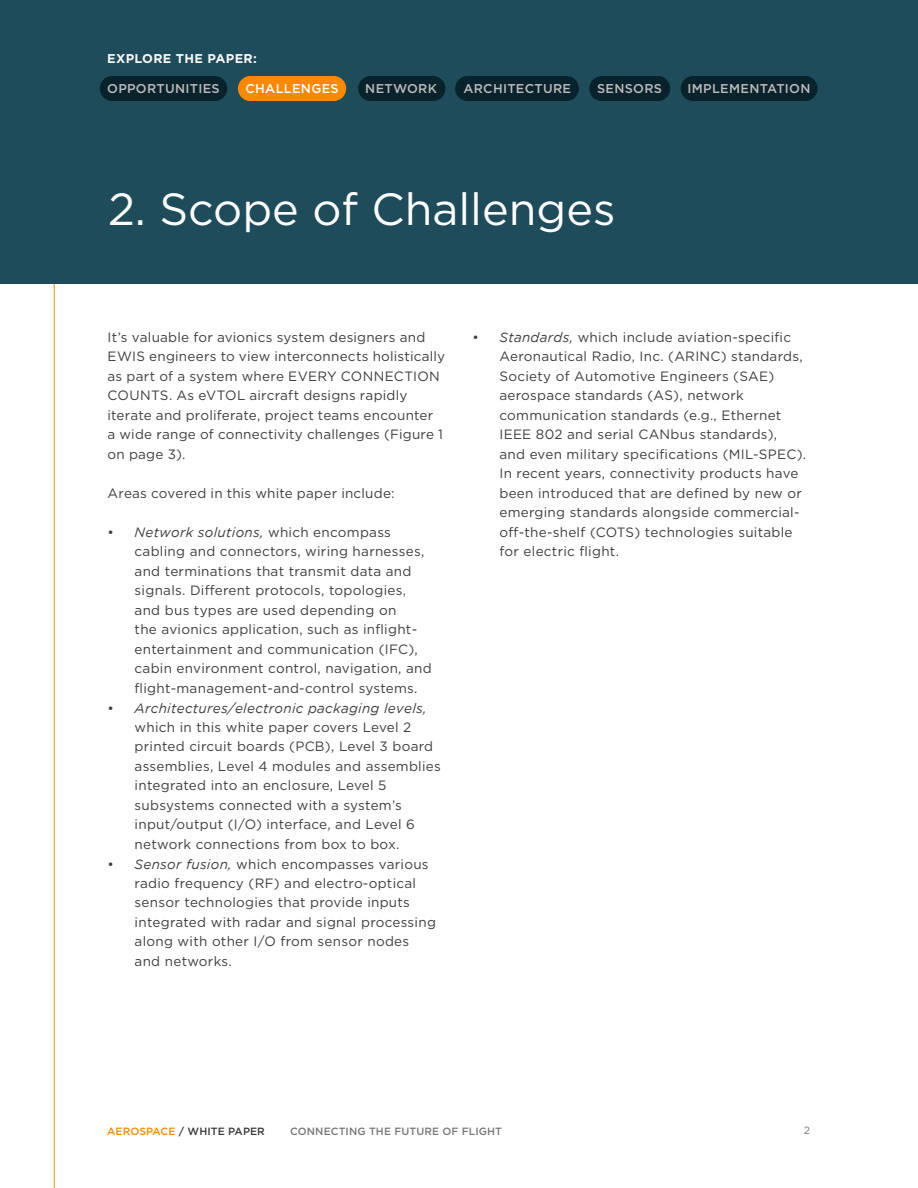
<style>
.page{position:relative;width:918px;height:1188px;background:#fff}
.page>*{position:absolute;margin:0;border:0;box-sizing:border-box;transform-origin:0 0}
.Chapter_Title{font:45px "Gotham";color:#fff}
.BODY_ALT{font:13.5px/19.5px "Gotham";letter-spacing:.02em;color:#3e3e3f}
.t1{font:500 12.75px "Gotham";letter-spacing:.025em;color:#bdbbbb}
.t2{font:700 12.75px "Gotham";letter-spacing:.025em;color:#f9f6f6}
.t3{font:500 12.75px "Gotham";letter-spacing:.025em;color:#fff}
.t4{font:500 10.5px "Gotham";letter-spacing:.01em;color:#77777a}
.t5{font:500 10.5px "Gotham";letter-spacing:.01em;color:#383838}
.t6{font:10.5px "Gotham";color:#747779}
.s1{font-style:italic}
.s2{color:#fa8900}
</style>
<div class="page">
<hr style="left:54px;top:0;width:1px;height:1188px;background:#fa8900">
<div style="left:0;top:0;width:918px;height:284px;background:#1e4c5a"></div>
<div style="left:589px;top:76px;width:81px;height:25px;background:#09232d;border-radius:13px"></div>
<div style="left:100px;top:76px;width:127px;height:25px;background:#09232d;border-radius:13px"></div>
<div style="left:238px;top:76px;width:108px;height:25px;background:#fa8900;border-radius:13px"></div>
<div style="left:358px;top:76px;width:88px;height:25px;background:#09232d;border-radius:13px"></div>
<div style="left:455px;top:76px;width:124px;height:25px;background:#09232d;border-radius:13px"></div>
<div style="left:681px;top:76px;width:137px;height:25px;background:#09232d;border-radius:13px"></div>
<p class="t2" style="left:107px;top:50px;width:151px">EXPLORE THE PAPER:</p>
<p class="t1" style="left:107px;top:80px;width:114px">OPPORTUNITIES</p>
<p class="t3" style="left:246px;top:80px;width:95px">CHALLENGES</p>
<p class="t1" style="left:365px;top:80px;width:73px">NETWORK</p>
<p class="t1" style="left:463px;top:80px;width:109px">ARCHITECTURE</p>
<p class="t1" style="left:597px;top:80px;width:66px">SENSORS</p>
<p class="t1" style="left:688px;top:80px;width:124px">IMPLEMENTATION</p>
<p class="Chapter_Title" style="left:108px;top:180px;width:509px">2. Scope of Challenges</p>
<p class="BODY_ALT" style="left:108px;top:327px;width:339px">It’s valuable for avionics system designers and EWIS engineers to view interconnects holistically as part of a system where EVERY CONNECTION COUNTS. As eVTOL aircraft designs rapidly iterate and proliferate, project teams encounter<br>a wide range of connectivity challenges (Figure 1 on page 3).</p>
<p class="BODY_ALT" style="left:108px;top:483px;width:288px">Areas covered in this white paper include:</p>
<p class="BODY_ALT" style="left:135px;top:522px;width:299px;text-indent:-27px">• <span class="s1">Network solutions,</span> which encompass cabling and connectors, wiring harnesses, and terminations that transmit data and signals. Different protocols, topologies, and bus types are used depending on<br>the avionics application, such as inflight&shy;entertainment and communication (IFC), cabin environment control, navigation, and flight-management-and-control systems.</p>
<p class="BODY_ALT" style="left:135px;top:698px;width:308px;text-indent:-27px">• <span class="s1">Architectures/electronic packaging levels, </span>which in this white paper covers Level 2 printed circuit boards (PCB), Level 3 board assemblies, Level 4 modules and assemblies integrated into an enclosure, Level 5 subsystems connected with a system’s input/output (I/O) interface, and Level 6 network connections from box to box.</p>
<p class="BODY_ALT" style="left:135px;top:854px;width:303px;text-indent:-27px">• <span class="s1">Sensor fusion,</span> which encompasses various radio frequency (RF) and electro-optical sensor technologies that provide inputs integrated with radar and signal processing along with other I/O from sensor nodes and networks.</p>
<p class="BODY_ALT" style="left:500px;top:327px;width:308px;text-indent:-27px">• <span class="s1">Standards,</span> which include aviation-specific Aeronautical Radio, Inc. (ARINC) standards, Society of Automotive Engineers (SAE) aerospace standards (AS), network communication standards (e.g., Ethernet IEEE 802 and serial CANbus standards),<br>and even military specifications (MIL-SPEC).<br>In recent years, connectivity products have been introduced that are defined by new or emerging standards alongside commercial&shy;off-the-shelf (COTS) technologies suitable for electric flight.</p>
<p class="t5" style="left:107px;top:1124px;width:159px"><span class="s2">AEROSPACE</span> / WHITE PAPER</p>
<p class="t4" style="left:290px;top:1124px;width:213px">CONNECTING THE FUTURE OF FLIGHT</p>
<p class="t6" style="left:804px;top:1124px;width:8px">2</p>
</div>
